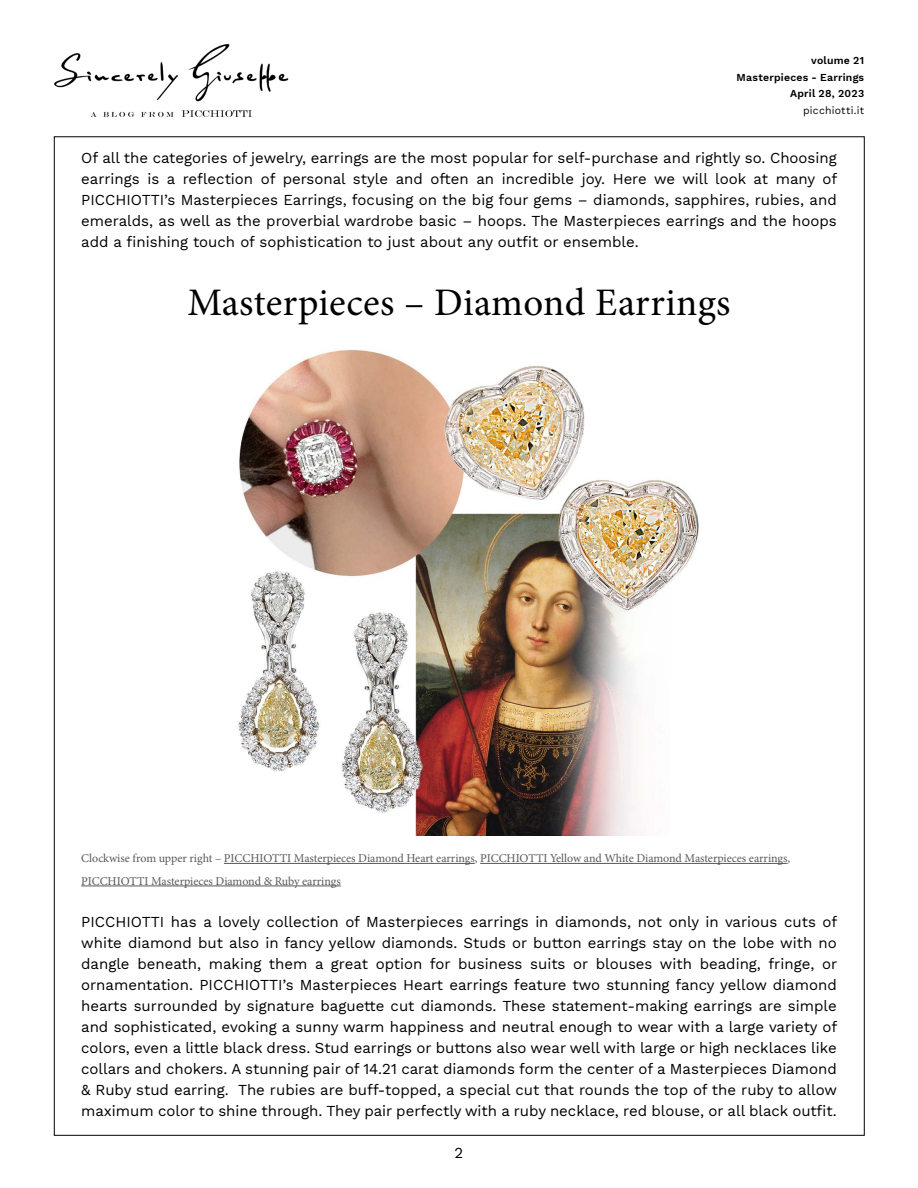
<style>
.page{position:relative;width:918px;height:1188px;background:#fff}
.page>*{position:absolute;margin:0;border:0;box-sizing:border-box;transform-origin:0 0}
.t1{font:39px "Minion Pro";letter-spacing:.01em;color:#000}
.t2{font:15px/21px "Work Sans";color:#000;text-align:justify}
.t3{font:12px/22.5px "Minion Pro";letter-spacing:-.005em;color:#58595b}
.t4{font:600 10.5px/16.5px "Work Sans";letter-spacing:.02em;color:#000;text-align:right}
.t5{font:10.5px "Work Sans";letter-spacing:.015em;color:#000}
</style>
<div class="page">
<hr style="left:224px;top:863px;width:251px;height:1px;background:#58595b">
<hr style="left:480px;top:863px;width:308px;height:1px;background:#58595b">
<hr style="left:81px;top:886px;width:260px;height:1px;background:#58595b">
<img style="left:54px;top:43px;width:235px;height:74px">
<img style="left:238px;top:349px;width:461px;height:486px">
<p class="t4" style="left:736px;top:52px;width:129px">volume 21<br>Masterpieces - Earrings<br>April 28, 2023</p>
<p class="t5" style="left:803px;top:102px;width:62px">picchiotti.it</p>
<p class="t2" style="left:81px;top:147px;width:758px">Of all the categories of jewelry, earrings are the most popular for self-purchase and rightly so. Choosing earrings is a reflection of personal style and often an incredible joy. Here we will look at many of PICCHIOTTI’s Masterpieces Earrings, focusing on the big four gems – diamonds, sapphires, rubies, and emeralds, as well as the proverbial wardrobe basic – hoops. The Masterpieces earrings and the hoops add a finishing touch of sophistication to just about any outfit or ensemble.</p>
<h1 class="t1" style="left:187px;top:276px;width:545px">Masterpieces – Diamond Earrings</h1>
<p class="t3" style="left:81px;top:847px;width:711px">Clockwise from upper right – PICCHIOTTI Masterpieces Diamond Heart earrings, PICCHIOTTI Yellow and White Diamond Masterpieces earrings,<br>PICCHIOTTI Masterpieces Diamond &amp; Ruby earrings</p>
<p class="t2" style="left:81px;top:911px;width:758px">PICCHIOTTI has a lovely collection of Masterpieces earrings in diamonds, not only in various cuts of white diamond but also in fancy yellow diamonds. Studs or button earrings stay on the lobe with no dangle beneath, making them a great option for business suits or blouses with beading, fringe, or ornamentation. PICCHIOTTI’s Masterpieces Heart earrings feature two stunning fancy yellow diamond hearts surrounded by signature baguette cut diamonds. These statement-making earrings are simple and sophisticated, evoking a sunny warm happiness and neutral enough to wear with a large variety of colors, even a little black dress. Stud earrings or buttons also wear well with large or high necklaces like collars and chokers. A stunning pair of 14.21 carat diamonds form the center of a Masterpieces Diamond &amp; Ruby stud earring. The rubies are buff-topped, a special cut that rounds the top of the ruby to allow maximum color to shine through. They pair perfectly with a ruby necklace, red blouse, or all black outfit.</p>
<p class="t2" style="left:455px;top:1142px;width:10px">2</p>
</div>
